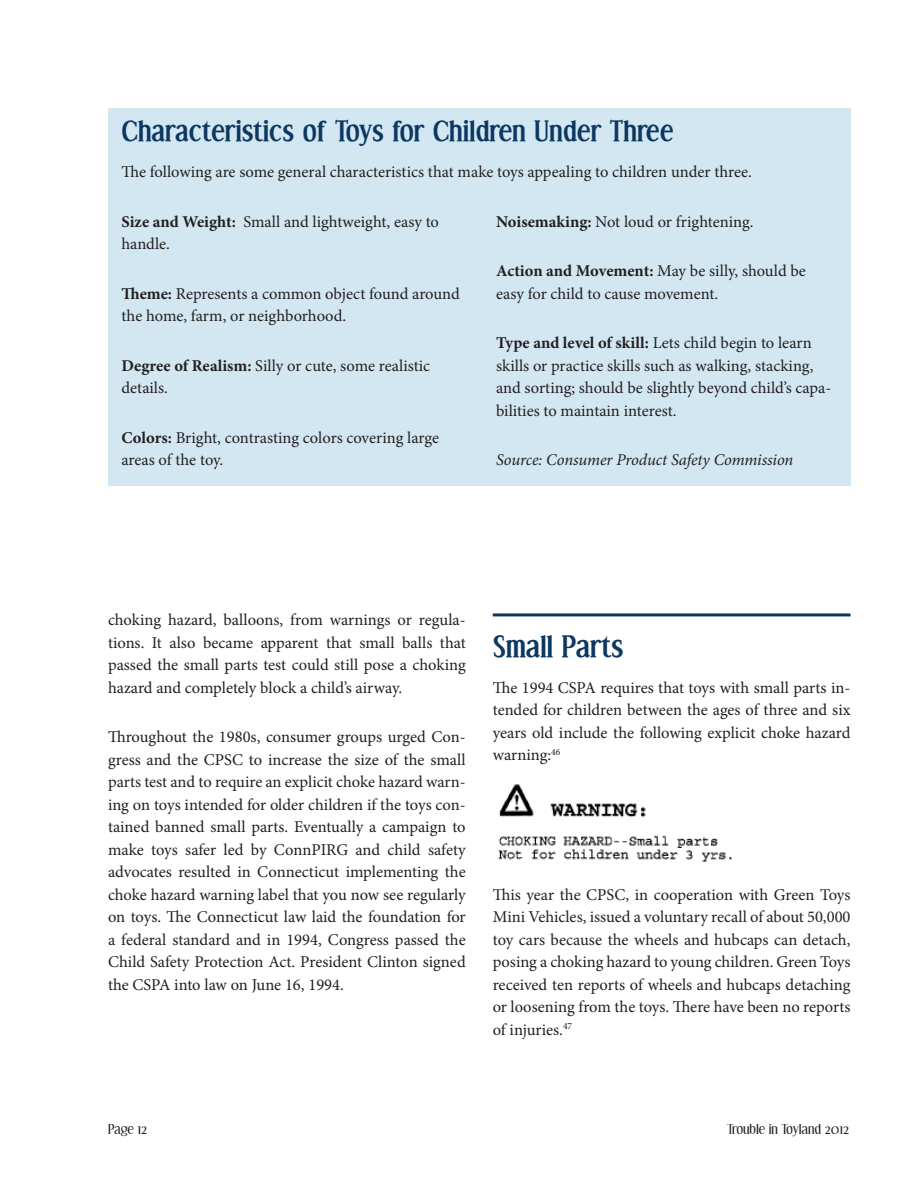
<style>
.page{position:relative;width:918px;height:1188px;background:#fff}
.page>*{position:absolute;margin:0;border:0;box-sizing:border-box;transform-origin:0 0}
.t1{font:700 30px "Effloresce";color:#0c3761}
.t2{font:700 28.5px "Effloresce";color:#0c3761}
.t3{font:16.5px/22.5px "Minion Pro";color:#231f20}
.t4{font:italic 16.5px "Minion Pro";letter-spacing:-.01em;color:#231f20}
.t5{font:13.5px "Effloresce";color:#231f20}
.s1{font-weight:700}
</style>
<div class="page">
<hr style="left:493px;top:613px;width:357px;height:3px;background:#0c3761">
<img style="left:498px;top:784px;width:234px;height:78px">
<div style="left:108px;top:108px;width:742px;height:378px;background:#d2e7f1"></div>
<h2 class="t2" style="left:122px;top:116px;width:554px">Characteristics of Toys for Children Under Three</h2>
<p class="t3" style="left:122px;top:161px;width:632px">The following are some general characteristics that make toys appealing to children under three.</p>
<p class="t3" style="left:122px;top:211px;width:319px"><span class="s1">Size and Weight:</span> Small and lightweight, easy to handle.</p>
<p class="t3" style="left:122px;top:283px;width:340px"><span class="s1">Theme:</span> Represents a common object found around the home, farm, or neighborhood.</p>
<p class="t3" style="left:122px;top:355px;width:310px"><span class="s1">Degree of Realism:</span> Silly or cute, some realistic details.</p>
<p class="t3" style="left:122px;top:427px;width:319px"><span class="s1">Colors:</span> Bright, contrasting colors covering large areas of the toy.</p>
<p class="t3" style="left:496px;top:211px;width:259px"><span class="s1">Noisemaking:</span> Not loud or frightening.</p>
<p class="t3" style="left:496px;top:260px;width:311px"><span class="s1">Action and Movement:</span> May be silly, should be easy for child to cause movement.</p>
<p class="t3" style="left:496px;top:332px;width:337px"><span class="s1">Type and level of skill:</span> Lets child begin to learn skills or practice skills such as walking, stacking, and sorting; should be slightly beyond child’s capa&shy;bilities to maintain interest.</p>
<p class="t4" style="left:496px;top:449px;width:299px">Source: Consumer Product Safety Commission</p>
<p class="t3" style="left:108px;top:609px;width:359px;text-align:justify">choking hazard, balloons, from warnings or regula&shy;tions. It also became apparent that small balls that passed the small parts test could still pose a choking hazard and completely block a child’s airway.</p>
<p class="t3" style="left:108px;top:726px;width:359px;text-align:justify">Throughout the 1980s, consumer groups urged Con&shy;gress and the CPSC to increase the size of the small parts test and to require an explicit choke hazard warn&shy;ing on toys intended for older children if the toys con&shy;tained banned small parts. Eventually a campaign to make toys safer led by ConnPIRG and child safety advocates resulted in Connecticut implementing the choke hazard warning label that you now see regularly on toys. The Connecticut law laid the foundation for a federal standard and in 1994, Congress passed the Child Safety Protection Act. President Clinton signed the CSPA into law on June 16, 1994.</p>
<h1 class="t1" style="left:493px;top:630px;width:132px">Small Parts</h1>
<p class="t3" style="left:493px;top:677px;width:359px;text-align:justify">The 1994 CSPA requires that toys with small parts in&shy;tended for children between the ages of three and six years old include the following explicit choke hazard warning:<sup>46</sup></p>
<p class="t3" style="left:493px;top:884px;width:359px;text-align:justify">This year the CPSC, in cooperation with Green Toys Mini Vehicles, issued a voluntary recall of about 50,000 toy cars because the wheels and hubcaps can detach, posing a choking hazard to young children. Green Toys received ten reports of wheels and hubcaps detaching or loosening from the toys. There have been no reports of injuries.<sup>47</sup></p>
<p class="t5" style="left:108px;top:1122px;width:41px">Page 12</p>
<p class="t5" style="left:727px;top:1122px;width:123px">Trouble in Toyland 2012</p>
</div>
